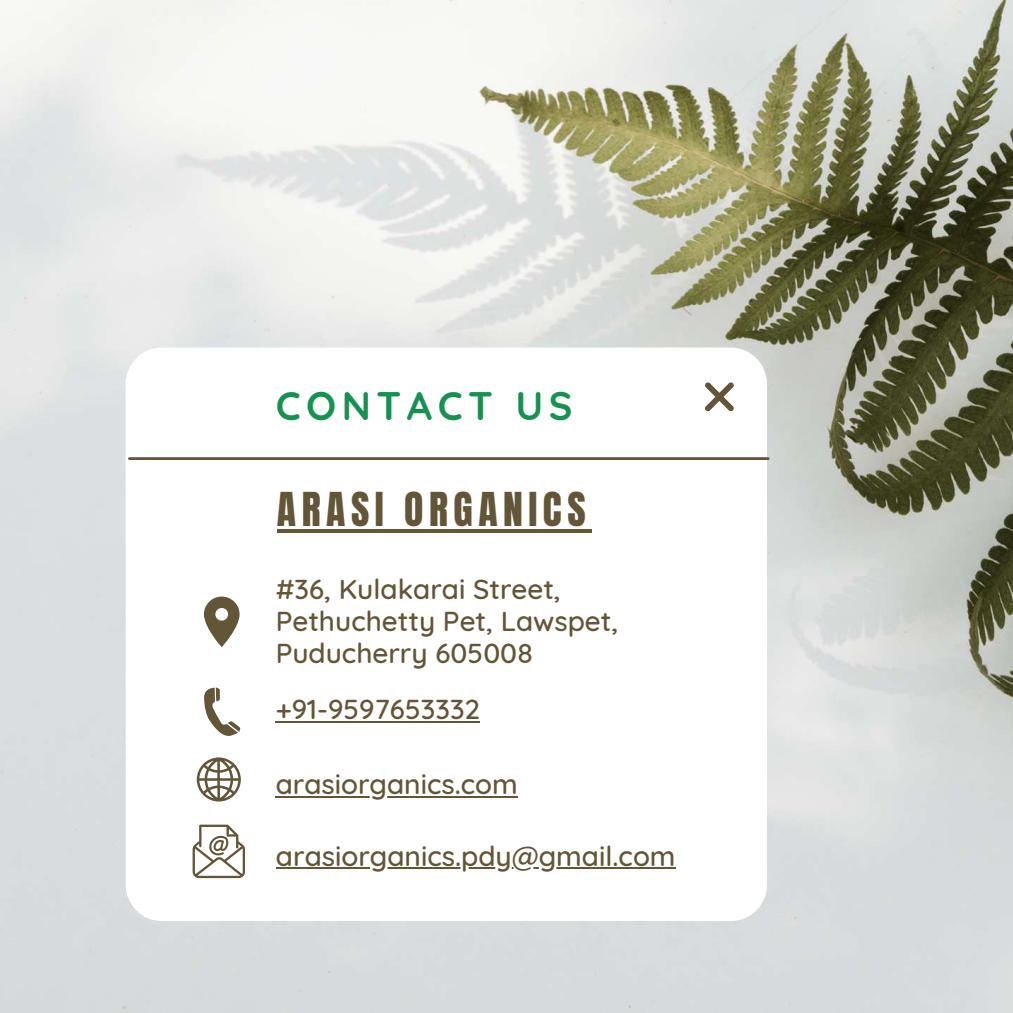
<style>
.page{position:relative;width:1013px;height:1013px;background:#fff}
.page>*{position:absolute;margin:0;border:0;box-sizing:border-box;transform-origin:0 0}
.t1{font:39.75px "Anton";letter-spacing:.14em;color:#635538}
.t2{font:700 39.75px "Quicksand";letter-spacing:.14em;color:#179151}
.t3{font:500 27.88px/31.9px "Quicksand";color:#635538}
</style>
<div class="page">
<img style="left:0;top:0;width:1012px;height:1012px">
<div style="left:126px;top:347px;width:641px;height:574px;background:#fff;border-radius:36px"></div>
<hr style="left:129px;top:457px;width:639px;height:3px;background:#635538">
<svg style="left:705px;top:382px;width:29px;height:29px"></svg>
<svg style="left:204px;top:596px;width:35px;height:51px"></svg>
<svg style="left:204px;top:687px;width:36px;height:49px"></svg>
<svg style="left:197px;top:757px;width:44px;height:44px"></svg>
<svg style="left:193px;top:824px;width:52px;height:54px"></svg>
<hr style="left:276px;top:721px;width:204px;height:1px;background:#635538">
<hr style="left:276px;top:796px;width:242px;height:1px;background:#635538">
<hr style="left:276px;top:867px;width:399px;height:2px;background:#635538">
<hr style="left:277px;top:529px;width:314px;height:4px;background:#635538">
<h1 class="t2" style="left:276px;top:380px;width:298px">CONTACT US</h1>
<h1 class="t1" style="left:277px;top:481px;width:310px">ARASI ORGANICS</h1>
<p class="t3" style="left:276px;top:573px;width:344px">#36, Kulakarai Street,<br>Pethuchetty Pet, Lawspet,<br>Puducherry 605008</p>
<p class="t3" style="left:276px;top:692px;width:205px">+91-9597653332</p>
<p class="t3" style="left:276px;top:767px;width:244px">arasiorganics.com</p>
<p class="t3" style="left:276px;top:839px;width:401px">arasiorganics.pdy@gmail.com</p>
</div>
